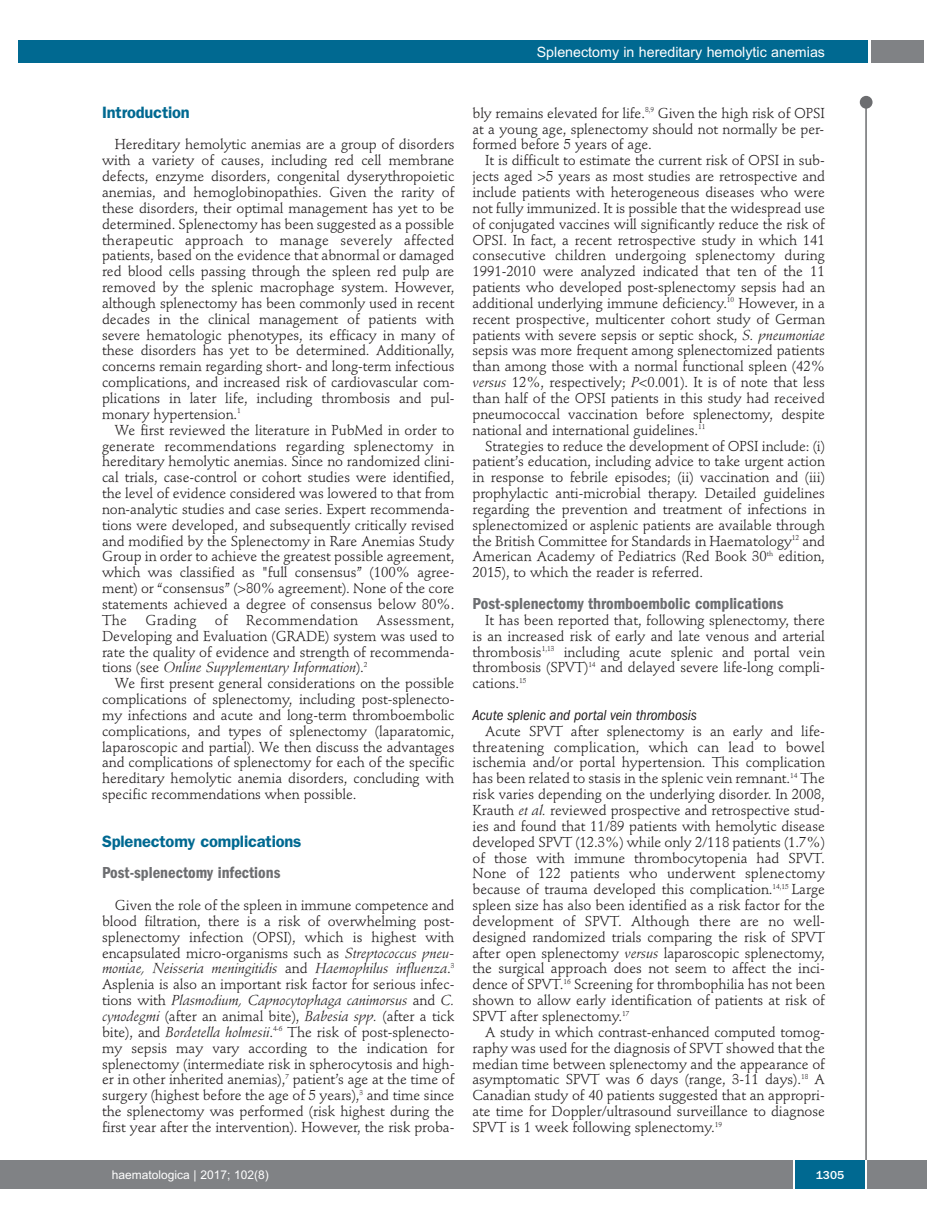
<style>
.page{position:relative;width:927px;height:1225px;background:#fff}
.page>*{position:absolute;margin:0;border:0;box-sizing:border-box;transform-origin:0 0}
.t1{font:600 condensed 16.5px "Franklin Gothic";color:#6c6d70}
.t2{font:600 16.5px "Franklin Gothic";letter-spacing:-.01em;color:#006991}
.t3{font:italic condensed 15px "Franklin Gothic";letter-spacing:-.005em;color:#231f20}
.t4{font:14.25px/15.9px "Stempel Schneidler";letter-spacing:-.005em;color:#231f20;text-align:justify}
.t5{font:14.25px "Arial";color:#fff}
.t6{font:14.25px "Stempel Schneidler";letter-spacing:.015em;color:#231f20}
.t7{font:12px "Arial";color:#fff}
.t8{font:500 12px "Franklin Gothic";color:#fff}
.s1{font-style:italic}
</style>
<div class="page">
<div style="left:860px;top:96px;width:12px;height:13px;background:#6c6d70;border-radius:50%"></div>
<hr style="left:865px;top:98px;width:2px;height:1062px;background:#6c6d70">
<div style="left:871px;top:40px;width:52px;height:22px;background:#808285"></div>
<div style="left:18px;top:40px;width:849px;height:22px;background:#006991"></div>
<div style="left:17px;top:1160px;width:910px;height:28px;background:#808285"></div>
<div style="left:795px;top:1160px;width:70px;height:28px;background:#006991"></div>
<hr style="left:793px;top:1160px;width:2px;height:28px;background:#fff">
<hr style="left:865px;top:1160px;width:2px;height:28px;background:#fff">
<div style="left:0;top:1160px;width:17px;height:28px;background:#808285"></div>
<p class="t5" style="left:537px;top:44px;width:290px">Splenectomy in hereditary hemolytic anemias</p>
<p class="t2" style="left:102px;top:106px;width:89px">Introduction</p>
<p class="t4" style="left:102px;top:138px;width:354px;text-indent:13px">Hereditary hemolytic anemias are a group of disorders with a variety of causes, including red cell membrane defects, enzyme disorders, congenital dyserythropoietic anemias, and hemoglobinopathies. Given the rarity of these disorders, their optimal management has yet to be determined. Splenectomy has been suggested as a possible therapeutic approach to manage severely affected patients, based on the evidence that abnormal or damaged red blood cells passing through the spleen red pulp are removed by the splenic macrophage system. However, although splenectomy has been commonly used in recent decades in the clinical management of patients with severe hematologic phenotypes, its efficacy in many of these disorders has yet to be determined. Additionally, concerns remain regarding short- and long-term infectious complications, and increased risk of cardiovascular com&shy;plications in later life, including thrombosis and pul&shy;monary hypertension.<sup>1</sup></p>
<p class="t4" style="left:102px;top:423px;width:354px;text-indent:13px">We first reviewed the literature in PubMed in order to generate recommendations regarding splenectomy in hereditary hemolytic anemias. Since no randomized clini&shy;cal trials, case-control or cohort studies were identified, the level of evidence considered was lowered to that from non-analytic studies and case series. Expert recommenda&shy;tions were developed, and subsequently critically revised and modified by the Splenectomy in Rare Anemias Study Group in order to achieve the greatest possible agreement, which was classified as "full consensus” (100% agree&shy;ment) or “consensus” (&gt;80% agreement). None of the core statements achieved a degree of consensus below 80%.<br>The</p>
<p class="t6" style="left:145px;top:614px;width:53px">Grading</p>
<p class="t4" style="left:215px;top:613px;width:14px">of</p>
<p class="t6" style="left:246px;top:614px;width:113px">Recommendation</p>
<p class="t4" style="left:102px;top:613px;width:354px;text-indent:274px">Assessment, Developing and Evaluation (GRADE) system was used to rate the quality of evidence and strength of recommenda&shy;tions (see <span class="s1">Online Supplementary Information</span>).<sup>2</sup></p>
<p class="t4" style="left:102px;top:677px;width:354px;text-indent:13px">We first present general considerations on the possible complications of splenectomy, including post-splenecto&shy;my infections and acute and long-term thromboembolic complications, and types of splenectomy (laparatomic, laparoscopic and partial). We then discuss the advantages and complications of splenectomy for each of the specific hereditary hemolytic anemia disorders, concluding with specific recommendations when possible.</p>
<p class="t2" style="left:102px;top:835px;width:201px">Splenectomy complications</p>
<p class="t1" style="left:102px;top:867px;width:180px">Post-splenectomy infections</p>
<p class="t4" style="left:102px;top:898px;width:354px;text-indent:13px">Given the role of the spleen in immune competence and blood filtration, there is a risk of overwhelming post&shy;splenectomy infection (OPSI), which is highest with encapsulated micro-organisms such as <span class="s1">Streptococcus pneu&shy;moniae, Neisseria meningitidis</span> and <span class="s1">Haemophilus influenza</span>.<sup>3<br></sup>Asplenia is also an important risk factor for serious infec&shy;tions with <span class="s1">Plasmodium, Capnocytophaga canimorsus</span> and <span class="s1">C. cynodegmi</span> (after an animal bite), <span class="s1">Babesia spp.</span> (after a tick bite), and <span class="s1">Bordetella holmesii</span>.<sup>4-6</sup> The risk of post-splenecto&shy;my sepsis may vary according to the indication for splenectomy (intermediate risk in spherocytosis and high&shy;er in other inherited anemias),<sup>7</sup> patient’s age at the time of surgery (highest before the age of 5 years),<sup>3</sup> and time since the splenectomy was performed (risk highest during the first year after the intervention). However, the risk proba-</p>
<p class="t4" style="left:472px;top:106px;width:354px">bly remains elevated for life.<sup>8,9</sup> Given the high risk of OPSI at a young age, splenectomy should not normally be per&shy;formed before 5 years of age.</p>
<p class="t4" style="left:472px;top:154px;width:354px;text-indent:13px">It is difficult to estimate the current risk of OPSI in sub&shy;jects aged &gt;5 years as most studies are retrospective and include patients with heterogeneous diseases who were not fully immunized. It is possible that the widespread use of conjugated vaccines will significantly reduce the risk of OPSI. In fact, a recent retrospective study in which 141 consecutive children undergoing splenectomy during 1991-2010 were analyzed indicated that ten of the 11 patients who developed post-splenectomy sepsis had an additional underlying immune deficiency.<sup>10</sup> However, in a recent prospective, multicenter cohort study of German patients with severe sepsis or septic shock, <span class="s1">S. pneumoniae </span>sepsis was more frequent among splenectomized patients than among those with a normal functional spleen (42% <span class="s1">versus</span> 12%, respectively; <span class="s1">P</span>&lt;0.001). It is of note that less than half of the OPSI patients in this study had received pneumococcal vaccination before splenectomy, despite national and international guidelines.<sup>11</sup></p>
<p class="t4" style="left:472px;top:439px;width:354px;text-indent:13px">Strategies to reduce the development of OPSI include: (i) patient’s education, including advice to take urgent action in response to febrile episodes; (ii) vaccination and (iii) prophylactic anti-microbial therapy. Detailed guidelines regarding the prevention and treatment of infections in splenectomized or asplenic patients are available through the British Committee for Standards in Haematology<sup>12</sup> and American Academy of Pediatrics (Red Book 30<sup>th</sup> edition, 2015), to which the reader is referred.</p>
<p class="t1" style="left:472px;top:598px;width:313px">Post-splenectomy thromboembolic complications</p>
<p class="t4" style="left:472px;top:613px;width:354px;text-indent:13px">It has been reported that, following splenectomy, there is an increased risk of early and late venous and arterial thrombosis<sup>1,13</sup> including acute splenic and portal vein thrombosis (SPVT)<sup>14</sup> and delayed severe life-long compli&shy;cations.<sup>15</sup></p>
<p class="t3" style="left:472px;top:710px;width:226px">Acute splenic and portal vein thrombosis</p>
<p class="t4" style="left:472px;top:724px;width:354px;text-indent:13px">Acute SPVT after splenectomy is an early and life&shy;threatening complication, which can lead to bowel ischemia and/or portal hypertension. This complication has been related to stasis in the splenic vein remnant.<sup>14</sup> The risk varies depending on the underlying disorder. In 2008, Krauth <span class="s1">et al.</span> reviewed prospective and retrospective stud&shy;ies and found that 11/89 patients with hemolytic disease developed SPVT (12.3%) while only 2/118 patients (1.7%) of those with immune thrombocytopenia had SPVT.<br>None of 122 patients who underwent splenectomy because of trauma developed this complication.<sup>14,15</sup> Large spleen size has also been identified as a risk factor for the development of SPVT. Although there are no well&shy;designed randomized trials comparing the risk of SPVT after open splenectomy <span class="s1">versus</span> laparoscopic splenectomy, the surgical approach does not seem to affect the inci&shy;dence of SPVT.<sup>16</sup> Screening for thrombophilia has not been shown to allow early identification of patients at risk of SPVT after splenectomy.<sup>17</sup></p>
<p class="t4" style="left:472px;top:1025px;width:354px;text-indent:13px">A study in which contrast-enhanced computed tomog&shy;raphy was used for the diagnosis of SPVT showed that the median time between splenectomy and the appearance of asymptomatic SPVT was 6 days (range, 3-11 days).<sup>18</sup> A Canadian study of 40 patients suggested that an appropri&shy;ate time for Doppler/ultrasound surveillance to diagnose SPVT is 1 week following splenectomy.<sup>19</sup></p>
<p class="t7" style="left:112px;top:1167px;width:158px">haematologica | 2017; 102(8)</p>
<p class="t8" style="left:816px;top:1167px;width:30px">1305</p>
</div>
